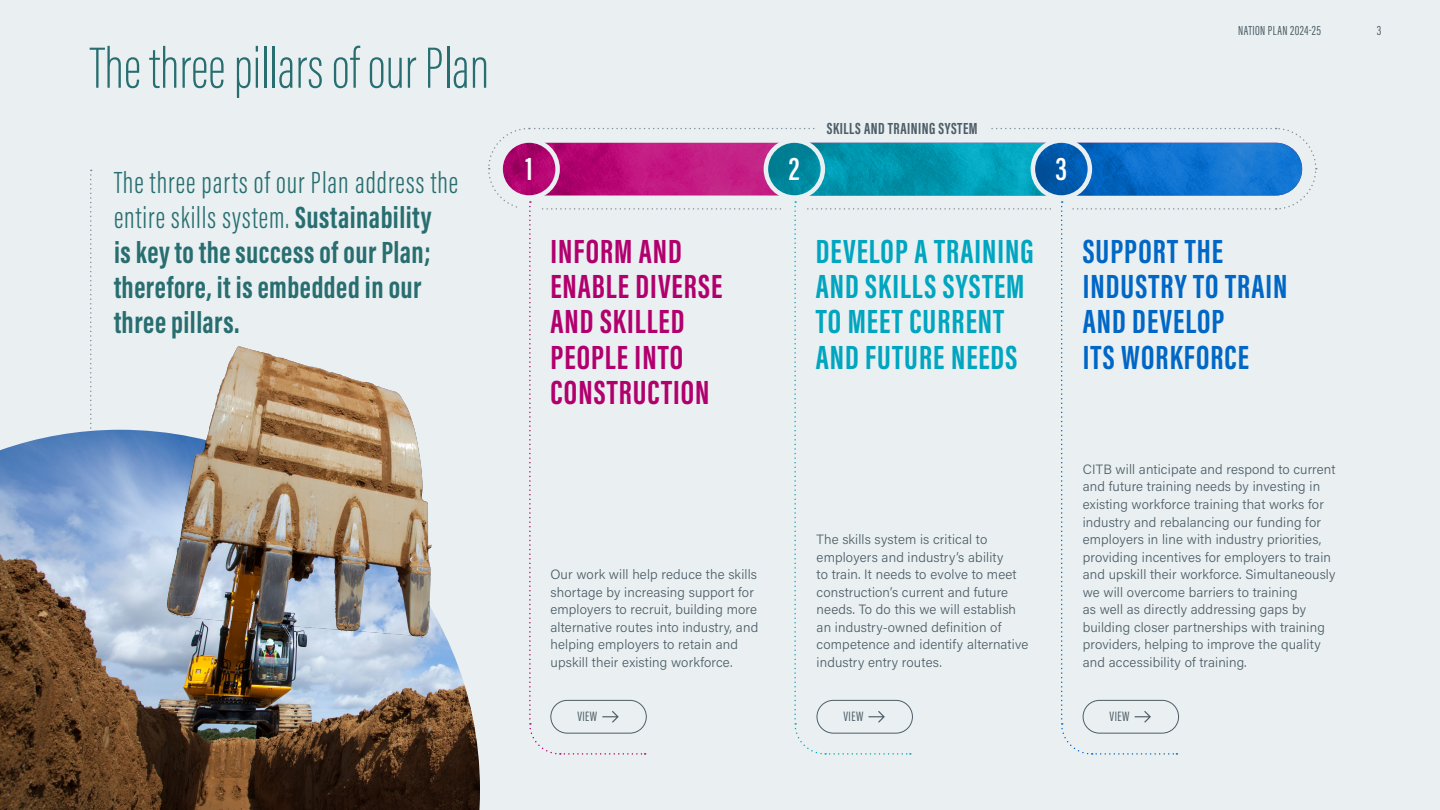
<style>
.page{position:relative;width:1440px;height:810px;background:#eaf0f1}
.page>*{position:absolute;margin:0;border:0;box-sizing:border-box;transform-origin:0 0}
.Page_Header{font:200 60px "Acumin Pro Extra Cond";color:#286e71}
.Intro_Para_BOLD{font:700 34.5px/35.1px "Acumin Pro Extra Cond";letter-spacing:.03em;color:#00a5c0}
.Intro_Para_BOLD-2{font:700 34.5px/35.1px "Acumin Pro Extra Cond";letter-spacing:.03em;color:#b1006e}
.Intro_Para_BOLD-3{font:700 34.5px/35.1px "Acumin Pro Extra Cond";letter-spacing:.03em;color:#0067c6}
.Heading{font:600 33.75px "Acumin Pro Extra Cond";color:#fff}
.Intro_Para{font:700 31.5px/35.1px "Acumin Pro Extra Cond";letter-spacing:.015em;color:#286e71}
.TH{font:700 16.5px "Acumin Pro Extra Cond";letter-spacing:.03em;color:#4d5d68}
.Intro_Para_Condensed{font:14.02px "Acumin Pro Extra Cond";letter-spacing:.03em;color:#4d5d68}
.Body{font:300 13.5px/17.5px "Acumin Pro";letter-spacing:.01em;color:#4d5d68}
.Document_Label{font:13.5px "Acumin Pro Extra Cond";letter-spacing:.03em;color:#4d5d68}
.s1{font-weight:300}
</style>
<div class="page">
<svg style="left:90px;top:170px;width:2px;height:130px"></svg>
<svg style="left:488px;top:127px;width:829px;height:628px"></svg>
<div style="left:1083px;top:700px;width:96px;height:34px;border:1px solid #4d5d68;border-radius:16px"></div>
<img style="left:0;top:303px;width:578px;height:507px">
<p class="Page_Header" style="left:90px;top:32px;width:401px">The three pillars of our Plan</p>
<p class="Intro_Para" style="left:114px;top:165px;width:346px"><span class="s1">The three parts of our Plan address the entire skills system.</span> Sustainability<br>is key to the success of our Plan; therefore, it is embedded in our three pillars.</p>
<p class="TH" style="left:827px;top:118px;width:152px">SKILLS AND TRAINING SYSTEM</p>
<p class="Heading" style="left:525px;top:148px;width:9px">1</p>
<p class="Heading" style="left:789px;top:148px;width:12px">2</p>
<p class="Heading" style="left:1056px;top:148px;width:13px">3</p>
<p class="Document_Label" style="left:1238px;top:22px;width:84px">NATION PLAN 2024-25</p>
<p class="Document_Label" style="left:1377px;top:22px;width:6px">3</p>
<p class="Intro_Para_BOLD-2" style="left:550px;top:234px;width:173px">INFORM AND<br>ENABLE DIVERSE<br>AND SKILLED<br>PEOPLE INTO<br>CONSTRUCTION</p>
<p class="Intro_Para_BOLD" style="left:816px;top:234px;width:220px">DEVELOP A TRAINING<br>AND SKILLS SYSTEM<br>TO MEET CURRENT<br>AND FUTURE NEEDS</p>
<p class="Intro_Para_BOLD-3" style="left:1083px;top:234px;width:206px">SUPPORT THE<br>INDUSTRY TO TRAIN<br>AND DEVELOP<br>ITS WORKFORCE</p>
<p class="Body" style="left:551px;top:565px;width:209px">Our work will help reduce the skills shortage by increasing support for employers to recruit, building more alternative routes into industry, and helping employers to retain and upskill their existing workforce.</p>
<p class="Body" style="left:817px;top:530px;width:213px">The skills system is critical to employers and industry’s ability<br>to train. It needs to evolve to meet construction’s current and future needs. To do this we will establish an industry-owned definition of competence and identify alternative industry entry routes.</p>
<p class="Body" style="left:1083px;top:460px;width:254px">CITB will anticipate and respond to current and future training needs by investing in existing workforce training that works for industry and rebalancing our funding for employers in line with industry priorities, providing incentives for employers to train and upskill their workforce. Simultaneously we will overcome barriers to training<br>as well as directly addressing gaps by building closer partnerships with training providers, helping to improve the quality and accessibility of training.</p>
<p class="Intro_Para_Condensed" style="left:577px;top:708px;width:21px">VIEW</p>
<p class="Intro_Para_Condensed" style="left:844px;top:708px;width:21px">VIEW</p>
<p class="Intro_Para_Condensed" style="left:1110px;top:708px;width:21px">VIEW</p>
</div>
